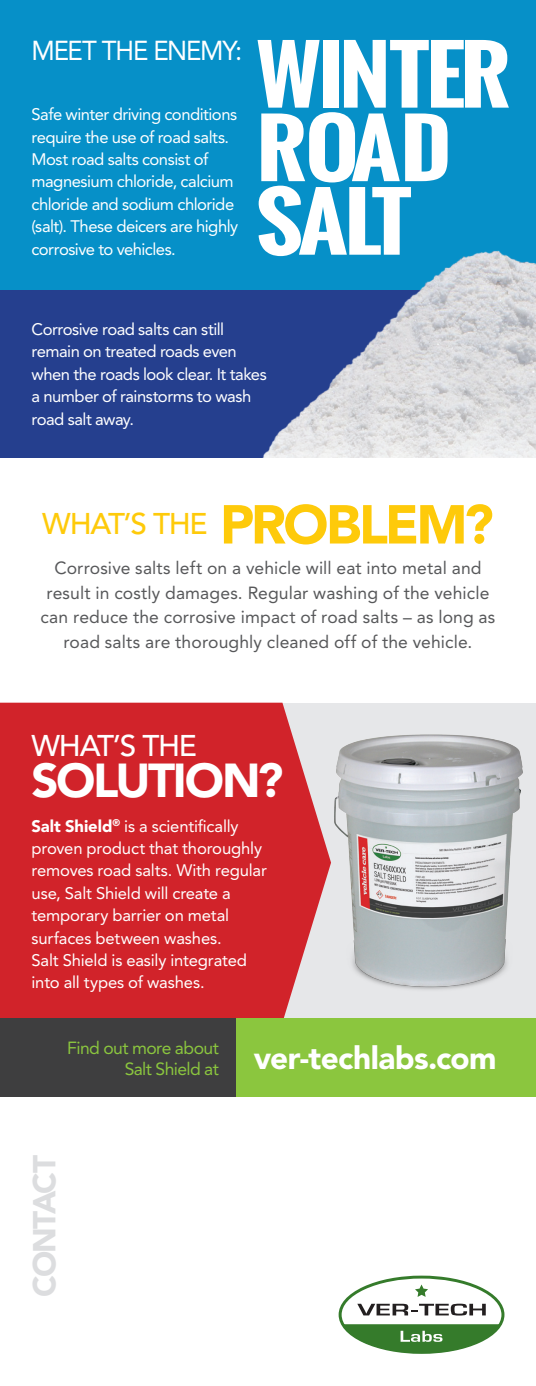
<style>
.page{position:relative;width:536px;height:1386px;background:#fff}
.page>*{position:absolute;margin:0;border:0;box-sizing:border-box;transform-origin:0 0}
.t1{font:700 77px/73.5px "Oswald";letter-spacing:-.04em;color:#fff;scale:1.16 1}
.t2{font:900 47.25px "Avenir";letter-spacing:-.05em;color:#fff}
.t3{font:900 31.5px "Avenir";color:#fff}
.t4{font:900 31.5px "Avenir";letter-spacing:-.065em;color:#dcdddf}
.t5{font:500 29.75px "Avenir";letter-spacing:-.045em;color:#feca0a}
.t6{font:500 29.75px "Avenir";letter-spacing:-.045em;color:#fff}
.t7{font:27.3px "Avenir";letter-spacing:-.045em;color:#fff;scale:.95 1}
.t8{font:17.5px/24.5px "Avenir";letter-spacing:.005em;color:#57585a;text-align:center}
.t9{font:17.5px "Avenir";letter-spacing:-.03em;color:#8bc63e}
.t10{font:16.62px/22.4px "Avenir";letter-spacing:-.025em;color:#fff}
.s1{font-weight:900;font-size:54.25px}
.s2{font-weight:900}
</style>
<div class="page">
<div style="left:219px;top:703px;width:317px;height:320px;background:#e6e7e9"></div>
<div style="left:0;top:0;width:536px;height:290px;background:#0690c8"></div>
<div style="left:0;top:290px;width:536px;height:167px;background:#253f8e"></div>
<img style="left:263px;top:250px;width:273px;height:207px">
<div style="left:0;top:703px;width:325px;height:315px;background:#d1232a"></div>
<img style="left:325px;top:734px;width:198px;height:256px">
<svg style="left:338px;top:1276px;width:166px;height:78px"></svg>
<div style="left:0;top:1018px;width:536px;height:79px;background:#3e3e3f"></div>
<div style="left:236px;top:1018px;width:300px;height:79px;background:#8bc63e"></div>
<h3 class="t7" style="left:32px;top:35px;width:223px">Meet the enemy:</h3>
<p class="t10" style="left:32px;top:103px;width:208px">Safe winter driving conditions require the use of road salts.<br>Most road salts consist of magnesium chloride, calcium chloride and sodium chloride (salt). These deicers are highly corrosive to vehicles.</p>
<h1 class="t1" style="left:256px;top:39px;width:219px">WINTER<br>ROAD<br>SALT</h1>
<p class="t10" style="left:32px;top:318px;width:237px">Corrosive road salts can still remain on treated roads even when the roads look clear. It takes a number of rainstorms to wash road salt away.</p>
<h3 class="t5" style="left:42px;top:507px;width:453px">WHAT’S THE <span class="s1">Problem?</span></h3>
<p class="t8" style="left:40px;top:556px;width:456px">Corrosive salts left on a vehicle will eat into metal and result in costly damages. Regular washing of the vehicle can reduce the corrosive impact of road salts – as long as road salts are thoroughly cleaned off of the vehicle.</p>
<h3 class="t6" style="left:32px;top:729px;width:167px">WHAT’S THE</h3>
<h2 class="t2" style="left:32px;top:752px;width:253px">Solution?</h2>
<p class="t10" style="left:31px;top:815px;width:237px"><span class="s2">Salt Shield</span><sup>®</sup> is a scientifically proven product that thoroughly removes road salts. With regular use, Salt Shield will create a temporary barrier on metal surfaces between washes.<br>Salt Shield is easily integrated into all types of washes.</p>
<p class="t9" style="left:67px;top:1037px;width:153px">Find out more about</p>
<h3 class="t3" style="left:125px;top:1039px;width:373px"><sub>Salt</sub> <sub>Shield</sub> <sub>at</sub> ver-techlabs.com</h3>
<h3 class="t4" style="left:25px;top:1297px;width:144px;rotate:-90deg">Contact</h3>
</div>
